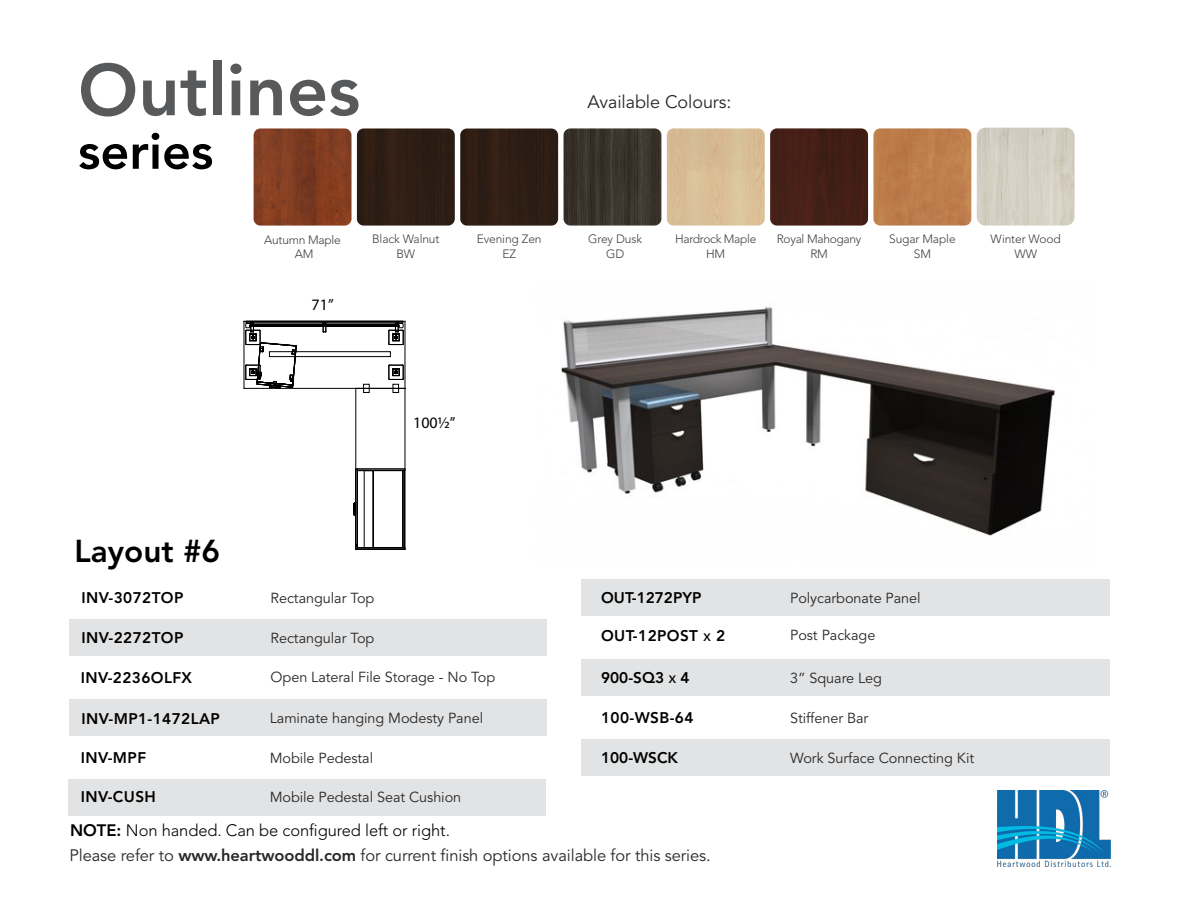
<style>
.page{position:relative;width:1188px;height:918px;background:#fff}
.page>*{position:absolute;margin:0;border:0;box-sizing:border-box;transform-origin:0 0}
.t1{font:800 72.3px "Avenir LT Std";color:#58595b}
.t2{font:800 50.4px "Avenir LT Std";color:#000}
.t3{font:800 31.5px "Avenir LT Std";color:#000}
.t4{font:18px "Avenir LT Std";letter-spacing:-.005em;color:#292829}
.t5{font:16.5px "Avenir LT Std";letter-spacing:-.005em;color:#292829}
.t6{font:300 16.5px "Avenir LT Std";letter-spacing:-.005em;color:#000}
.t7{font:16.05px "Myriad Pro";color:#000}
.t8{font:800 15.3px "Avenir LT Std";letter-spacing:.025em;color:#000}
.t9{font:800 15.3px "Avenir LT Std";color:#000}
.t10{font:14.4px "Avenir LT Std";letter-spacing:-.005em;color:#292829}
.t11{font:300 12px/14.4px "Avenir LT Std";letter-spacing:-.01em;color:#414042;text-align:center}
.s1{font-weight:800}
.s2{font-size:10.8px}
</style>
<div class="page">
<img style="left:998px;top:790px;width:112px;height:77px">
<img style="left:873px;top:128px;width:98px;height:98px">
<img style="left:564px;top:128px;width:97px;height:98px">
<img style="left:667px;top:128px;width:98px;height:98px">
<img style="left:770px;top:128px;width:98px;height:98px">
<img style="left:254px;top:128px;width:98px;height:98px">
<div style="left:357px;top:128px;width:98px;height:98px;background:#2e1e14"></div>
<img style="left:977px;top:128px;width:98px;height:98px">
<div style="left:460px;top:129px;width:98px;height:97px;background:#2f1e14"></div>
<div style="left:69px;top:619px;width:477px;height:37px;background:#e2e3e4"></div>
<div style="left:581px;top:659px;width:529px;height:37px;background:#e2e3e4"></div>
<div style="left:581px;top:739px;width:529px;height:37px;background:#e2e3e4"></div>
<div style="left:581px;top:579px;width:529px;height:37px;background:#e2e3e4"></div>
<div style="left:68px;top:779px;width:478px;height:37px;background:#e2e3e4"></div>
<div style="left:69px;top:699px;width:477px;height:37px;background:#e2e3e4"></div>
<img style="left:561px;top:306px;width:494px;height:230px">
<hr style="left:356px;top:388px;width:1px;height:161px;background:#000">
<hr style="left:405px;top:388px;width:1px;height:161px;background:#000">
<svg style="left:353px;top:469px;width:53px;height:81px"></svg>
<svg style="left:244px;top:321px;width:162px;height:76px"></svg>
<div style="left:363px;top:384px;width:6px;height:9px;border:1px solid #000"></div>
<div style="left:393px;top:384px;width:6px;height:9px;border:1px solid #000"></div>
<div style="left:269px;top:351px;width:122px;height:6px;border:1px solid #000"></div>
<h1 class="t1" style="left:78px;top:47px;width:284px">Outlines</h1>
<h2 class="t2" style="left:78px;top:121px;width:137px">series</h2>
<p class="t4" style="left:588px;top:91px;width:145px">Available Colours:</p>
<p class="t11" style="left:264px;top:232px;width:78px">Autumn Maple<br>AM</p>
<p class="t11" style="left:372px;top:232px;width:69px">Black Walnut<br>BW</p>
<p class="t11" style="left:889px;top:232px;width:68px">Sugar Maple<br>SM</p>
<p class="t11" style="left:588px;top:232px;width:55px">Grey Dusk<br>GD</p>
<p class="t11" style="left:675px;top:232px;width:83px">Hardrock Maple<br>HM</p>
<p class="t11" style="left:777px;top:232px;width:86px">Royal Mahogany<br>RM</p>
<p class="t11" style="left:991px;top:232px;width:72px">Winter Wood<br>WW</p>
<p class="t11" style="left:477px;top:232px;width:66px">Evening Zen<br>EZ</p>
<h3 class="t3" style="left:75px;top:533px;width:147px">Layout #6</h3>
<p class="t8" style="left:82px;top:589px;width:103px">INV-3072TOP</p>
<p class="t8" style="left:82px;top:629px;width:103px">INV-2272TOP</p>
<p class="t8" style="left:81px;top:669px;width:113px">INV-2236OLFX</p>
<p class="t7" style="left:312px;top:295px;width:24px">71”</p>
<p class="t7" style="left:413px;top:413px;width:44px">100½”</p>
<p class="t10" style="left:271px;top:590px;width:105px">Rectangular Top</p>
<p class="t10" style="left:271px;top:629px;width:105px">Rectangular Top</p>
<p class="t10" style="left:271px;top:669px;width:226px">Open Lateral File Storage - No Top</p>
<p class="t8" style="left:82px;top:709px;width:140px">INV-MP1-1472LAP</p>
<p class="t10" style="left:270px;top:710px;width:215px">Laminate hanging Modesty Panel</p>
<p class="t8" style="left:81px;top:749px;width:67px">INV-MPF</p>
<p class="t8" style="left:81px;top:788px;width:77px">INV-CUSH</p>
<p class="t10" style="left:270px;top:750px;width:105px">Mobile Pedestal</p>
<p class="t10" style="left:270px;top:788px;width:193px">Mobile Pedestal Seat Cushion</p>
<p class="t6" style="left:70px;top:821px;width:381px"><span class="s1">NOTE:</span> Non handed. Can be configured left or right.</p>
<p class="t9" style="left:601px;top:589px;width:102px">OUT-1272PYP</p>
<p class="t8" style="left:601px;top:627px;width:125px">OUT-12POST <span class="s2">x</span> 2</p>
<p class="t8" style="left:601px;top:669px;width:90px">900-SQ3 <span class="s2">x</span> 4</p>
<p class="t8" style="left:601px;top:709px;width:94px">100-WSB-64</p>
<p class="t8" style="left:601px;top:749px;width:78px">100-WSCK</p>
<p class="t5" style="left:69px;top:846px;width:643px">Please refer to <span class="s1">www.heartwooddl.com</span> for current finish options available for this series.</p>
<p class="t10" style="left:790px;top:589px;width:132px">Polycarbonate Panel</p>
<p class="t10" style="left:790px;top:627px;width:87px">Post Package</p>
<p class="t10" style="left:790px;top:669px;width:93px">3” Square Leg</p>
<p class="t10" style="left:790px;top:709px;width:80px">Stiffener Bar</p>
<p class="t10" style="left:790px;top:750px;width:186px">Work Surface Connecting Kit</p>
</div>
